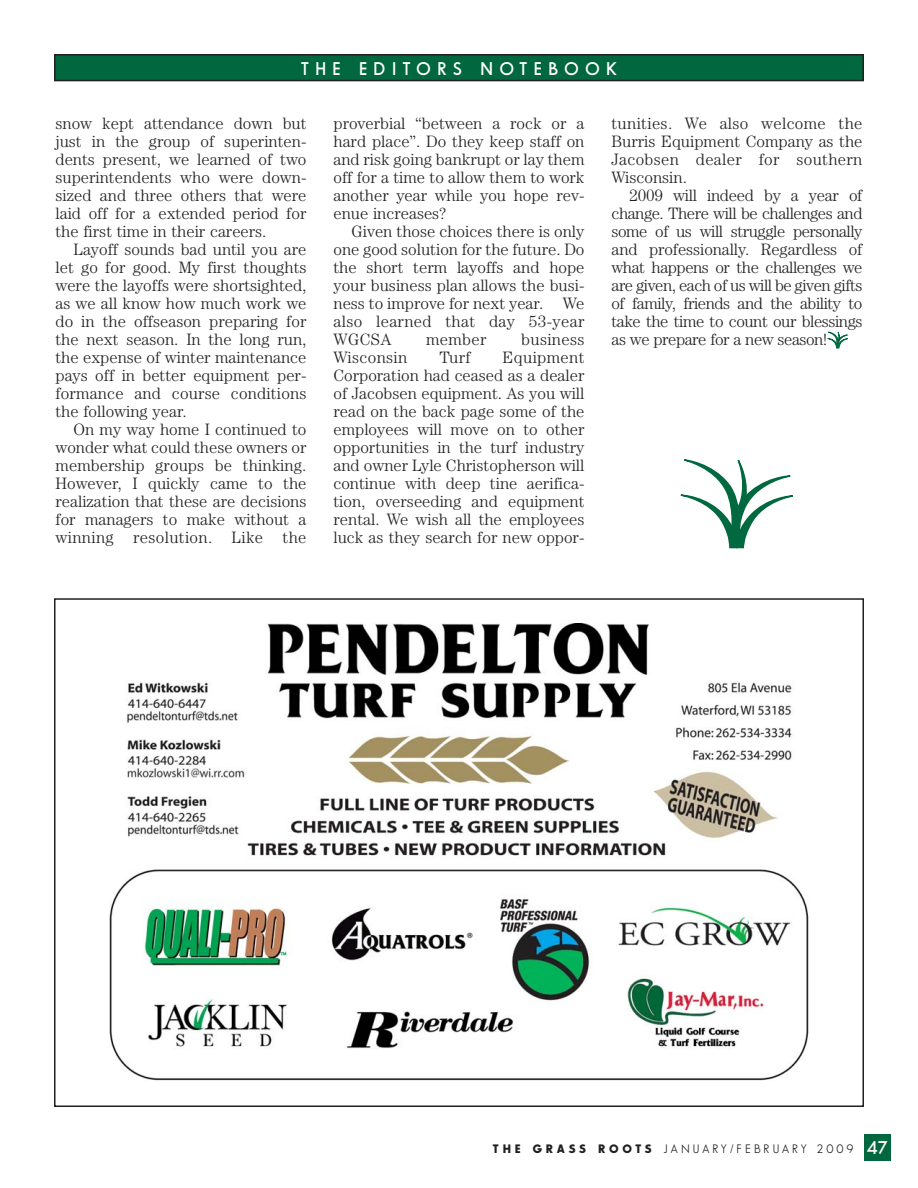
<style>
.page{position:relative;width:918px;height:1188px;background:#fff}
.page>*{position:absolute;margin:0;border:0;box-sizing:border-box;transform-origin:0 0}
.t1{font:600 18px "Sans Serif FLF";letter-spacing:.355em;color:#fff}
.t2{font:300 16.5px/18px "Century";color:#231f20;text-align:justify}
.t3{font:300 16.5px "Century";letter-spacing:-.025em;color:#231f20}
.t4{font:300 16.5px "Century";letter-spacing:.02em;color:#231f20}
.t5{font:12px "Sans Serif FLF";letter-spacing:.235em;color:#231f20}
.s1{font-weight:700}
.s2{font-weight:600;font-size:18px;color:#fff}
</style>
<div class="page">
<div style="left:864px;top:1134px;width:27px;height:27px;background:#00673e"></div>
<div style="left:55px;top:55px;width:808px;height:26px;background:#00673e"></div>
<div style="left:54px;top:54px;width:810px;height:27px;border:2px solid #231f20"></div>
<svg style="left:827px;top:332px;width:21px;height:16px"></svg>
<img style="left:109px;top:623px;width:700px;height:458px">
<svg style="left:680px;top:459px;width:113px;height:90px"></svg>
<p class="t1" style="left:301px;top:61px;width:318px">THE EDITORS NOTEBOOK</p>
<p class="t2" style="left:55px;top:116px;width:253px">snow kept attendance down but</p>
<p class="t2" style="left:55px;top:134px;width:253px">just in the group of superinten-</p>
<p class="t2" style="left:55px;top:152px;width:253px">dents present, we learned of two</p>
<p class="t2" style="left:55px;top:170px;width:253px">superintendents who were down-</p>
<p class="t2" style="left:55px;top:188px;width:253px">sized and three others that were</p>
<p class="t2" style="left:55px;top:206px;width:253px">laid off for a extended period for</p>
<p class="t2" style="left:55px;top:224px;width:213px">the first time in their careers.</p>
<p class="t2" style="left:74px;top:242px;width:234px">Layoff sounds bad until you are</p>
<p class="t2" style="left:55px;top:260px;width:253px">let go for good. My first thoughts</p>
<p class="t2" style="left:55px;top:278px;width:253px">were the layoffs were shortsighted,</p>
<p class="t2" style="left:55px;top:296px;width:253px">as we all know how much work we</p>
<p class="t2" style="left:55px;top:314px;width:253px">do in the offseason preparing for</p>
<p class="t2" style="left:55px;top:332px;width:253px">the next season. In the long run,</p>
<p class="t2" style="left:55px;top:350px;width:252px">the expense of winter maintenance</p>
<p class="t2" style="left:55px;top:368px;width:253px">pays off in better equipment per-</p>
<p class="t2" style="left:55px;top:386px;width:252px">formance and course conditions</p>
<p class="t2" style="left:55px;top:404px;width:133px">the following year.</p>
<p class="t2" style="left:74px;top:422px;width:234px">On my way home I continued to</p>
<p class="t2" style="left:55px;top:440px;width:253px">wonder what could these owners or</p>
<p class="t2" style="left:55px;top:458px;width:253px">membership groups be thinking.</p>
<p class="t2" style="left:55px;top:476px;width:253px">However, I quickly came to the</p>
<p class="t2" style="left:55px;top:494px;width:253px">realization that these are decisions</p>
<p class="t2" style="left:55px;top:512px;width:253px">for managers to make without a</p>
<p class="t4" style="left:55px;top:532px;width:252px">winning resolution. Like the</p>
<p class="t2" style="left:334px;top:116px;width:252px">proverbial “between a rock or a</p>
<p class="t2" style="left:334px;top:134px;width:252px">hard place”. Do they keep staff on</p>
<p class="t2" style="left:334px;top:152px;width:253px">and risk going bankrupt or lay them</p>
<p class="t2" style="left:334px;top:170px;width:253px">off for a time to allow them to work</p>
<p class="t2" style="left:334px;top:188px;width:252px">another year while you hope rev-</p>
<p class="t2" style="left:334px;top:206px;width:115px">enue increases?</p>
<p class="t2" style="left:352px;top:224px;width:234px">Given those choices there is only</p>
<p class="t2" style="left:334px;top:242px;width:253px">one good solution for the future. Do</p>
<p class="t2" style="left:334px;top:260px;width:253px">the short term layoffs and hope</p>
<p class="t2" style="left:334px;top:278px;width:253px">your business plan allows the busi-</p>
<p class="t2" style="left:334px;top:296px;width:253px">ness to improve for next year. We</p>
<p class="t4" style="left:334px;top:316px;width:252px">also learned that day 53-year</p>
<p class="t2" style="left:334px;top:332px;width:59px">WGCSA</p>
<p class="t2" style="left:426px;top:332px;width:62px">member</p>
<p class="t4" style="left:521px;top:334px;width:65px">business</p>
<p class="t4" style="left:334px;top:352px;width:75px">Wisconsin</p>
<p class="t2" style="left:439px;top:350px;width:33px">Turf</p>
<p class="t2" style="left:334px;top:350px;width:253px;text-indent:169px">Equipment Corporation had ceased as a dealer of Jacobsen equipment. As you will read on the back page some of the employees will move on to other opportunities in the turf industry and owner Lyle Christopherson will continue with deep tine aerifica&shy;tion, overseeding and equipment rental. We wish all the employees luck as they search for new oppor-</p>
<p class="t4" style="left:612px;top:118px;width:252px">tunities. We also welcome the</p>
<p class="t2" style="left:612px;top:134px;width:252px">Burris Equipment Company as the</p>
<p class="t4" style="left:612px;top:154px;width:252px">Jacobsen dealer for southern</p>
<p class="t2" style="left:612px;top:170px;width:77px">Wisconsin.</p>
<p class="t2" style="left:630px;top:188px;width:234px">2009 will indeed by a year of</p>
<p class="t3" style="left:612px;top:208px;width:253px">change. There will be challenges and</p>
<p class="t3" style="left:612px;top:226px;width:253px">some of us will struggle personally</p>
<p class="t2" style="left:612px;top:242px;width:253px">and professionally. Regardless of</p>
<p class="t3" style="left:612px;top:262px;width:253px">what happens or the challenges we</p>
<p class="t3" style="left:612px;top:280px;width:253px">are given, each of us will be given gifts</p>
<p class="t3" style="left:612px;top:298px;width:253px">of family, friends and the ability to</p>
<p class="t3" style="left:612px;top:316px;width:253px">take the time to count our blessings</p>
<p class="t3" style="left:612px;top:334px;width:217px">as we prepare for a new season!</p>
<p class="t5" style="left:492px;top:1144px;width:397px"><span class="s1">THE GRASS ROOTS</span> JANUARY/FEBRUARY 2009 <span class="s2">47</span></p>
</div>
